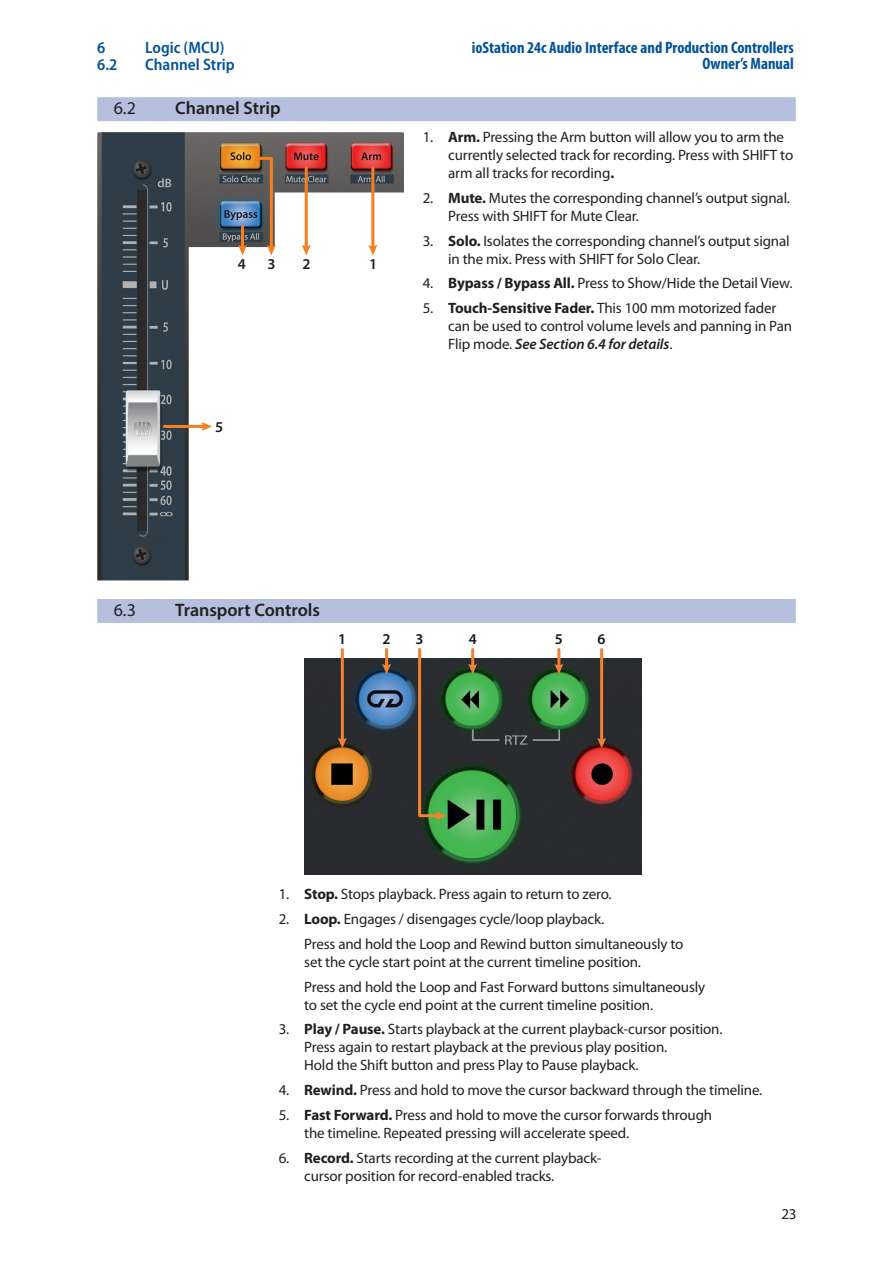
<style>
.page{position:relative;width:893px;height:1263px;background:#fff}
.page>*{position:absolute;margin:0;border:0;box-sizing:border-box;transform-origin:0 0}
.t1{font:600 18px "Myriad Pro";color:#231f20}
.t2{font:18px "Myriad Pro";color:#231f20}
.t3{font:700 condensed 16.5px/16.5px "Myriad Pro";color:#01529b;text-align:right}
.t4{font:600 semi-condensed 16.5px "Myriad Pro";color:#01529b}
.t5{font:600 15.15px "Myriad Pro";color:#211d1e}
.t6{font:15px/18px "Myriad Pro";letter-spacing:-.01em;color:#231f20}
.t7{font:600 15px "Myriad Pro";color:#1a161a}
.s1{font-weight:700}
.s2{font-weight:600;font-style:italic}
</style>
<div class="page">
<div style="left:97px;top:97px;width:699px;height:24px;background:#b5bfde"></div>
<div style="left:97px;top:599px;width:699px;height:24px;background:#b5bfde"></div>
<img style="left:304px;top:659px;width:337px;height:215px">
<hr style="left:385px;top:649px;width:3px;height:18px;background:#f48031">
<svg style="left:382px;top:664px;width:9px;height:10px"></svg>
<hr style="left:341px;top:649px;width:3px;height:92px;background:#f48031">
<svg style="left:338px;top:738px;width:9px;height:10px"></svg>
<hr style="left:471px;top:649px;width:3px;height:18px;background:#f48031">
<svg style="left:468px;top:664px;width:9px;height:10px"></svg>
<svg style="left:417px;top:648px;width:29px;height:172px;background:#4c4d3a"></svg>
<hr style="left:557px;top:649px;width:3px;height:18px;background:#f48031">
<svg style="left:554px;top:664px;width:9px;height:10px"></svg>
<hr style="left:600px;top:649px;width:3px;height:92px;background:#f48031">
<svg style="left:597px;top:738px;width:9px;height:10px"></svg>
<img style="left:97px;top:132px;width:307px;height:448px">
<hr style="left:305px;top:168px;width:3px;height:80px;background:#f57f21">
<svg style="left:302px;top:245px;width:9px;height:10px"></svg>
<hr style="left:371px;top:168px;width:3px;height:80px;background:#f57f21">
<svg style="left:368px;top:245px;width:9px;height:10px"></svg>
<svg style="left:254px;top:155px;width:22px;height:100px;background:#7d6d61"></svg>
<hr style="left:241px;top:227px;width:3px;height:21px;background:#f57f21">
<svg style="left:238px;top:245px;width:9px;height:10px"></svg>
<hr style="left:164px;top:425px;width:41px;height:3px;background:#f58220">
<svg style="left:202px;top:422px;width:10px;height:9px"></svg>
<p class="t4" style="left:97px;top:38px;width:10px">6</p>
<p class="t4" style="left:145px;top:38px;width:81px">Logic (MCU)</p>
<p class="t4" style="left:97px;top:54px;width:22px">6.2</p>
<p class="t4" style="left:145px;top:54px;width:91px">Channel Strip</p>
<p class="t2" style="left:114px;top:99px;width:24px">6.2</p>
<p class="t1" style="left:175px;top:97px;width:107px">Channel Strip</p>
<p class="t5" style="left:238px;top:255px;width:10px">4</p>
<p class="t5" style="left:268px;top:255px;width:10px">3</p>
<p class="t5" style="left:302px;top:255px;width:10px">2</p>
<p class="t5" style="left:369px;top:255px;width:10px">1</p>
<p class="t5" style="left:215px;top:418px;width:10px">5</p>
<p class="t3" style="left:472px;top:39px;width:323px">ioStation 24c Audio Interface and Production Controllers<br>Owner’s Manual</p>
<p class="t6" style="left:448px;top:128px;width:346px;text-indent:-26px">1. <span class="s1">Arm.</span> Pressing the Arm button will allow you to arm the currently selected track for recording. Press with SHIFT to arm all tracks for recording<span class="s1">.</span></p>
<p class="t6" style="left:448px;top:189px;width:343px;text-indent:-26px">2. <span class="s1">Mute.</span> Mutes the corresponding channel’s output signal.<br>Press with SHIFT for Mute Clear.</p>
<p class="t6" style="left:448px;top:232px;width:343px;text-indent:-26px">3. <span class="s1">Solo.</span> Isolates the corresponding channel’s output signal in the mix. Press with SHIFT for Solo Clear.</p>
<p class="t6" style="left:423px;top:275px;width:371px">4. <span class="s1">Bypass / Bypass All.</span> Press to Show/Hide the Detail View.</p>
<p class="t6" style="left:448px;top:299px;width:345px;text-indent:-26px">5. <span class="s1">Touch-Sensitive Fader.</span> This 100 mm motorized fader can be used to control volume levels and panning in Pan<br>Flip mode. <span class="s2">See Section 6.4 for details</span>.</p>
<p class="t2" style="left:114px;top:600px;width:24px">6.3</p>
<p class="t1" style="left:175px;top:599px;width:146px">Transport Controls</p>
<p class="t7" style="left:338px;top:630px;width:10px">1</p>
<p class="t7" style="left:383px;top:630px;width:10px">2</p>
<p class="t7" style="left:416px;top:630px;width:10px">3</p>
<p class="t7" style="left:469px;top:630px;width:10px">4</p>
<p class="t7" style="left:555px;top:630px;width:10px">5</p>
<p class="t7" style="left:598px;top:630px;width:10px">6</p>
<p class="t6" style="left:279px;top:885px;width:334px">1. <span class="s1">Stop.</span> Stops playback. Press again to return to zero.</p>
<p class="t6" style="left:304px;top:907px;width:381px;line-height:24.8px;text-indent:-26px">2. <span class="s1">Loop.</span> Engages / disengages cycle/loop playback.<br>Press and hold the Loop and Rewind button simultaneously to</p>
<p class="t6" style="left:304px;top:950px;width:403px;line-height:24.8px">set the cycle start point at the current timeline position.<br>Press and hold the Loop and Fast Forward buttons simultaneously</p>
<p class="t6" style="left:304px;top:996px;width:350px">to set the cycle end point at the current timeline position.</p>
<p class="t6" style="left:304px;top:1020px;width:420px;text-indent:-26px">3. <span class="s1">Play / Pause.</span> Starts playback at the current playback-cursor position.<br>Press again to restart playback at the previous play position.<br>Hold the Shift button and press Play to Pause playback.</p>
<p class="t6" style="left:279px;top:1081px;width:485px">4. <span class="s1">Rewind.</span> Press and hold to move the cursor backward through the timeline.</p>
<p class="t6" style="left:304px;top:1106px;width:409px;text-indent:-26px">5. <span class="s1">Fast Forward.</span> Press and hold to move the cursor forwards through the timeline. Repeated pressing will accelerate speed.</p>
<p class="t6" style="left:304px;top:1149px;width:299px;text-indent:-26px">6. <span class="s1">Record.</span> Starts recording at the current playback&shy;cursor position for record-enabled tracks.</p>
<p class="t6" style="left:781px;top:1205px;width:17px">23</p>
</div>
